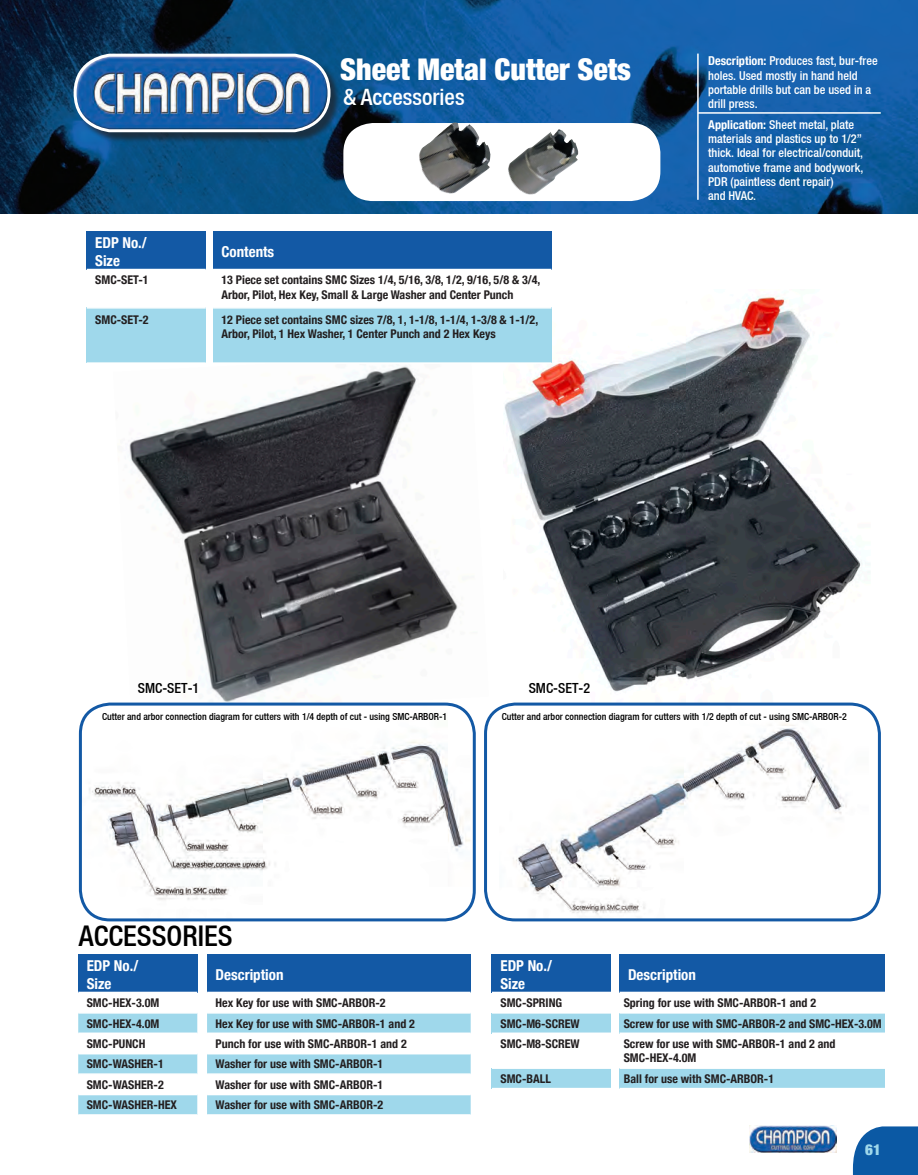
<style>
.page{position:relative;width:918px;height:1175px;background:#fff}
.page>*{position:absolute;margin:0;border:0;box-sizing:border-box;transform-origin:0 0}
.t1{font:900 condensed 29.85px "Helvetica Neue";color:#fff}
.t2{font:500 condensed 28.5px "Helvetica Neue";color:#000}
.t3{font:500 condensed 22.5px "Helvetica Neue";color:#fff}
.t4{font:900 condensed 15.15px "Helvetica Neue";color:#9fd8eb}
.t5{font:700 condensed 15px/18px "Helvetica Neue";color:#fff}
.t6{font:500 condensed 13.95px "Helvetica Neue";color:#000}
.t7{font:500 condensed 12.3px/14.2px "Helvetica Neue";color:#fff}
.t8{font:700 condensed 12px/20.4px "Helvetica Neue";color:#231f20}
.t9{font:500 condensed 9.75px "Helvetica Neue";color:#000}
.s1{font-weight:700}
</style>
<div class="page">
<img style="left:129px;top:366px;width:329px;height:336px">
<svg style="left:853px;top:1126px;width:65px;height:48px;background:#2168ac"></svg>
<img style="left:749px;top:1125px;width:88px;height:27px">
<img style="left:0;top:0;width:918px;height:214px">
<hr style="left:697px;top:54px;width:2px;height:146px;background:#fff">
<div style="left:75px;top:55px;width:266px;height:88px;background:#231f20;opacity:.65"></div>
<img style="left:75px;top:55px;width:254px;height:76px;border-radius:36px">
<div style="left:74px;top:54px;width:257px;height:78px;border:3px solid #fff;border-radius:36px"></div>
<hr style="left:698px;top:112px;width:183px;height:2px;background:#fff">
<div style="left:343px;top:123px;width:317px;height:78px;background:#fff;border-radius:30px"></div>
<img style="left:419px;top:122px;width:71px;height:72px">
<img style="left:508px;top:129px;width:70px;height:66px">
<div style="left:87px;top:231px;width:119px;height:38px;background:#1359a5"></div>
<div style="left:87px;top:308px;width:119px;height:55px;background:#9fd8eb"></div>
<hr style="left:87px;top:362px;width:119px;height:2px;background:#fff">
<img style="left:504px;top:295px;width:366px;height:397px">
<div style="left:213px;top:231px;width:338px;height:38px;background:#1359a5"></div>
<div style="left:213px;top:308px;width:338px;height:55px;background:#9fd8eb"></div>
<hr style="left:213px;top:307px;width:338px;height:1px;background:#fff">
<hr style="left:213px;top:362px;width:338px;height:2px;background:#fff">
<img style="left:80px;top:706px;width:390px;height:214px">
<div style="left:79px;top:702px;width:397px;height:219px;border:3px solid #1359a5;border-radius:30px"></div>
<img style="left:499px;top:706px;width:373px;height:214px">
<div style="left:484px;top:702px;width:397px;height:219px;border:3px solid #1359a5;border-radius:30px"></div>
<div style="left:78px;top:954px;width:119px;height:38px;background:#1359a5"></div>
<svg style="left:78px;top:1013px;width:119px;height:101px"></svg>
<hr style="left:78px;top:991px;width:119px;height:2px;background:#fff">
<hr style="left:78px;top:1032px;width:119px;height:2px;background:#fff">
<hr style="left:78px;top:1053px;width:119px;height:1px;background:#fff">
<hr style="left:78px;top:1073px;width:119px;height:1px;background:#fff">
<hr style="left:78px;top:1093px;width:119px;height:2px;background:#fff">
<div style="left:207px;top:954px;width:264px;height:38px;background:#1359a5"></div>
<svg style="left:207px;top:1013px;width:264px;height:101px"></svg>
<hr style="left:207px;top:991px;width:264px;height:2px;background:#fff">
<hr style="left:207px;top:1032px;width:264px;height:2px;background:#fff">
<hr style="left:207px;top:1053px;width:264px;height:1px;background:#fff">
<hr style="left:207px;top:1073px;width:264px;height:1px;background:#fff">
<hr style="left:207px;top:1093px;width:264px;height:2px;background:#fff">
<div style="left:492px;top:954px;width:119px;height:38px;background:#1359a5"></div>
<div style="left:492px;top:1012px;width:119px;height:21px;background:#9fd8eb"></div>
<div style="left:492px;top:1068px;width:119px;height:20px;background:#9fd8eb"></div>
<hr style="left:492px;top:991px;width:119px;height:2px;background:#fff">
<hr style="left:492px;top:1012px;width:119px;height:1px;background:#fff">
<hr style="left:492px;top:1032px;width:119px;height:2px;background:#fff">
<hr style="left:492px;top:1087px;width:119px;height:2px;background:#fff">
<div style="left:620px;top:954px;width:265px;height:38px;background:#1359a5"></div>
<div style="left:620px;top:1012px;width:265px;height:21px;background:#9fd8eb"></div>
<div style="left:620px;top:1068px;width:265px;height:20px;background:#9fd8eb"></div>
<hr style="left:620px;top:991px;width:265px;height:2px;background:#fff">
<hr style="left:620px;top:1012px;width:265px;height:1px;background:#fff">
<hr style="left:620px;top:1032px;width:265px;height:2px;background:#fff">
<hr style="left:620px;top:1087px;width:265px;height:2px;background:#fff">
<p class="t5" style="left:95px;top:233px;width:53px">EDP No./<br>Size</p>
<p class="t8" style="left:95px;top:269px;width:55px">SMC-SET-1</p>
<p class="t8" style="left:95px;top:308px;width:55px">SMC-SET-2</p>
<h1 class="t1" style="left:340px;top:44px;width:292px">Sheet Metal Cutter Sets</h1>
<h3 class="t3" style="left:343px;top:83px;width:123px">&amp; Accessories</h3>
<p class="t5" style="left:222px;top:242px;width:54px">Contents</p>
<p class="t8" style="left:222px;top:272px;width:320px;line-height:14.4px">13 Piece set contains SMC Sizes 1/4, 5/16, 3/8, 1/2, 9/16, 5/8 &amp; 3/4,<br>Arbor, Pilot, Hex Key, Small &amp; Large Washer and Center Punch</p>
<p class="t8" style="left:222px;top:311px;width:318px;line-height:14.4px">12 Piece set contains SMC sizes 7/8, 1, 1-1/8, 1-1/4, 1-3/8 &amp; 1-1/2,<br>Arbor, Pilot, 1 Hex Washer, 1 Center Punch and 2 Hex Keys</p>
<p class="t7" style="left:708px;top:54px;width:171px"><span class="s1">Description:</span> Produces fast, bur-free holes. Used mostly in hand held portable drills but can be used in a drill press.</p>
<p class="t7" style="left:708px;top:117px;width:157px"><span class="s1">Application:</span> Sheet metal, plate materials and plastics up to 1/2” thick. Ideal for electrical/conduit, automotive frame and bodywork,<br>PDR (paintless dent repair)<br>and HVAC.</p>
<p class="t6" style="left:138px;top:680px;width:63px">SMC-SET-1</p>
<p class="t6" style="left:529px;top:680px;width:63px">SMC-SET-2</p>
<p class="t9" style="left:102px;top:711px;width:347px">Cutter and arbor connection diagram for cutters with 1/4 depth of cut - using SMC-ARBOR-1</p>
<p class="t9" style="left:502px;top:711px;width:347px">Cutter and arbor connection diagram for cutters with 1/2 depth of cut - using SMC-ARBOR-2</p>
<h2 class="t2" style="left:79px;top:919px;width:155px">ACCESSORIES</h2>
<p class="t5" style="left:87px;top:955px;width:53px">EDP No./<br>Size</p>
<p class="t8" style="left:87px;top:991px;width:92px">SMC-HEX-3.0M<br>SMC-HEX-4.0M<br>SMC-PUNCH<br>SMC-WASHER-1<br>SMC-WASHER-2<br>SMC-WASHER-HEX</p>
<p class="t5" style="left:216px;top:964px;width:69px">Description</p>
<p class="t8" style="left:216px;top:991px;width:201px">Hex Key for use with SMC-ARBOR-2<br>Hex Key for use with SMC-ARBOR-1 and 2<br>Punch for use with SMC-ARBOR-1 and 2<br>Washer for use with SMC-ARBOR-1<br>Washer for use with SMC-ARBOR-1<br>Washer for use with SMC-ARBOR-2</p>
<p class="t5" style="left:500px;top:955px;width:53px">EDP No./<br>Size</p>
<p class="t8" style="left:500px;top:991px;width:81px">SMC-SPRING<br>SMC-M6-SCREW<br>SMC-M8-SCREW</p>
<p class="t8" style="left:500px;top:1067px;width:52px">SMC-BALL</p>
<p class="t5" style="left:628px;top:964px;width:69px">Description</p>
<p class="t8" style="left:624px;top:991px;width:260px">Spring for use with SMC-ARBOR-1 and 2<br>Screw for use with SMC-ARBOR-2 and SMC-HEX-3.0M<br>Screw for use with SMC-ARBOR-1 and 2 and</p>
<p class="t8" style="left:624px;top:1047px;width:152px">SMC-HEX-4.0M<br>Ball for use with SMC-ARBOR-1</p>
<p class="t4" style="left:865px;top:1137px;width:17px">61</p>
</div>
